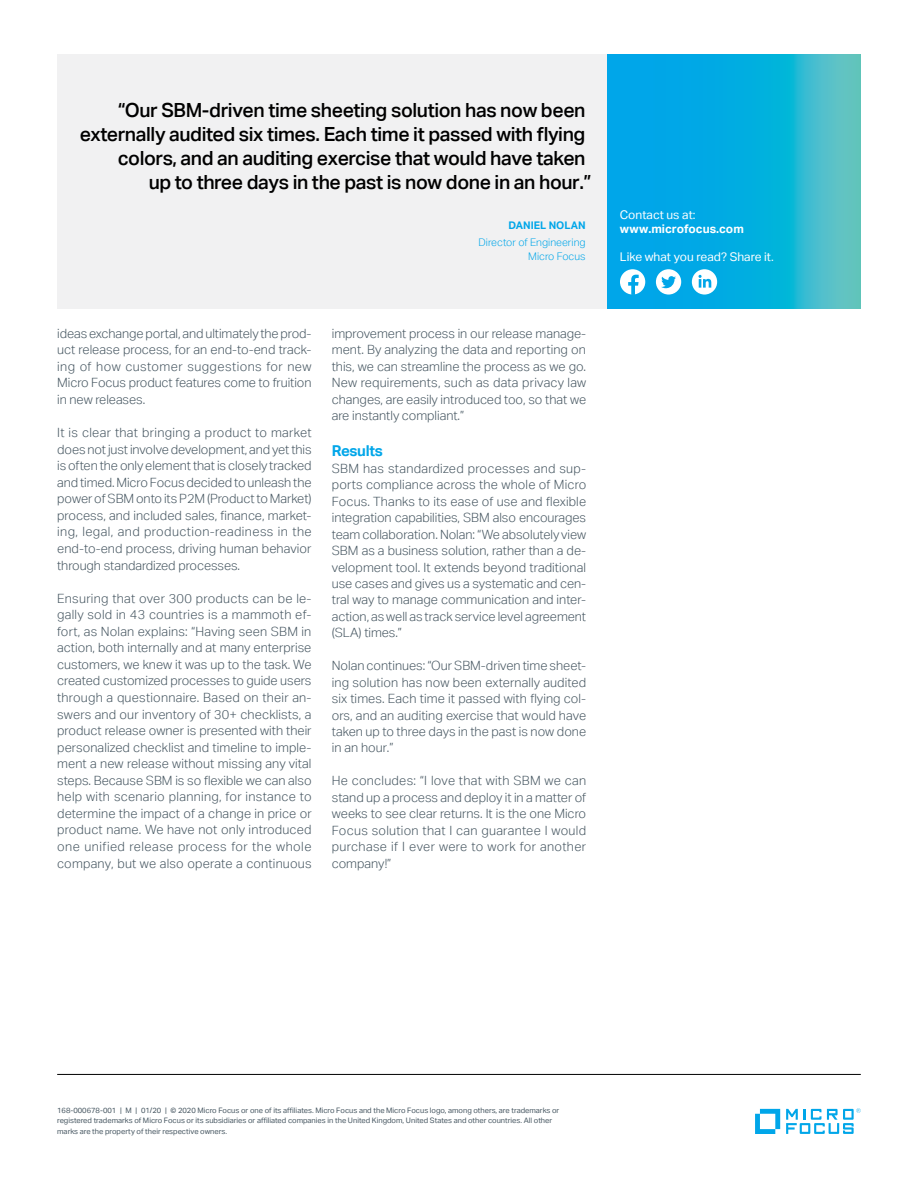
<style>
.page{position:relative;width:918px;height:1188px;background:#fff}
.page>*{position:absolute;margin:0;border:0;box-sizing:border-box;transform-origin:0 0}
.pull_quote_13_16-ali{font:500 19.5px "Aktiv Grotesk";letter-spacing:-.02em;color:#000}
.subhead_10_13-blue{font:700 15px "Aktiv Grotesk";letter-spacing:-.02em;color:#00a6e9}
.body_8_5_11-grey{font:300 12.75px/16.5px "Aktiv Grotesk";letter-spacing:-.005em;color:#455560;text-align:justify}
.Contact_8_9_5-regula{font:12px "Aktiv Grotesk";color:#fff}
.Contact_URL_8_9_5-bo{font:700 12px "Aktiv Grotesk";color:#fff}
.quote_title_or_compa{font:300 10.5px "Aktiv Grotesk";color:#00a6e9}
.quote_name_CAPS_7_11{font:700 10.5px "Aktiv Grotesk";color:#00a6e9}
.mousetype-legal_5_7{font:7.5px/10.5px "Aktiv Grotesk";color:#455560}
</style>
<div class="page">
<hr style="left:57px;top:1074px;width:804px;height:1px;background:#000">
<svg style="left:755px;top:1109px;width:25px;height:25px"></svg>
<svg style="left:786px;top:1108px;width:75px;height:26px"></svg>
<svg style="left:607px;top:54px;width:254px;height:254px;background:#15b0dc"></svg>
<div style="left:57px;top:54px;width:550px;height:254px;background:#f1f1f2"></div>
<div style="left:620px;top:269px;width:25px;height:26px;background:#fff;border-radius:50%"></div>
<svg style="left:628px;top:275px;width:11px;height:20px"></svg>
<div style="left:656px;top:269px;width:25px;height:26px;background:#fff;border-radius:50%"></div>
<svg style="left:661px;top:276px;width:15px;height:12px"></svg>
<div style="left:692px;top:269px;width:25px;height:26px;background:#fff;border-radius:50%"></div>
<svg style="left:699px;top:275px;width:12px;height:13px"></svg>
<p class="pull_quote_13_16-ali" style="left:118px;top:98px;width:469px">“Our SBM-driven time sheeting solution has now been</p>
<p class="pull_quote_13_16-ali" style="left:80px;top:122px;width:507px">externally audited six times. Each time it passed with flying</p>
<p class="pull_quote_13_16-ali" style="left:118px;top:146px;width:469px">colors, and an auditing exercise that would have taken</p>
<p class="pull_quote_13_16-ali" style="left:149px;top:170px;width:444px">up to three days in the past is now done in an hour.”</p>
<p class="quote_name_CAPS_7_11" style="left:508px;top:219px;width:79px">DANIEL NOLAN</p>
<p class="quote_title_or_compa" style="left:479px;top:236px;width:109px">Director of Engineering</p>
<p class="quote_title_or_compa" style="left:528px;top:250px;width:59px">Micro Focus</p>
<p class="body_8_5_11-grey" style="left:57px;top:325px;width:256px">ideas exchange portal, and ultimately the prod&shy;uct release process, for an end-to-end track&shy;ing of how customer suggestions for new Micro Focus product features come to fruition in new releases.</p>
<p class="body_8_5_11-grey" style="left:57px;top:424px;width:256px">It is clear that bringing a product to market does not just involve development, and yet this is often the only element that is closely tracked and timed. Micro Focus decided to unleash the power of SBM onto its P2M (Product to Market) process, and included sales, finance, market&shy;ing, legal, and production-readiness in the end-to-end process, driving human behavior through standardized processes.</p>
<p class="body_8_5_11-grey" style="left:57px;top:590px;width:256px">Ensuring that over 300 products can be le&shy;gally sold in 43 countries is a mammoth ef&shy;fort, as Nolan explains: “Having seen SBM in action, both internally and at many enterprise customers, we knew it was up to the task. We created customized processes to guide users through a questionnaire. Based on their an&shy;swers and our inventory of 30+ checklists, a product release owner is presented with their personalized checklist and timeline to imple&shy;ment a new release without missing any vital steps. Because SBM is so flexible we can also help with scenario planning, for instance to determine the impact of a change in price or product name. We have not only introduced one unified release process for the whole company, but we also operate a continuous</p>
<p class="body_8_5_11-grey" style="left:332px;top:325px;width:256px">improvement process in our release manage&shy;ment. By analyzing the data and reporting on this, we can streamline the process as we go.<br>New requirements, such as data privacy law changes, are easily introduced too, so that we are instantly compliant.”</p>
<p class="subhead_10_13-blue" style="left:332px;top:442px;width:53px">Results</p>
<p class="body_8_5_11-grey" style="left:332px;top:460px;width:256px">SBM has standardized processes and sup&shy;ports compliance across the whole of Micro Focus. Thanks to its ease of use and flexible integration capabilities, SBM also encourages team collaboration. Nolan: “We absolutely view SBM as a business solution, rather than a de&shy;velopment tool. It extends beyond traditional use cases and gives us a systematic and cen&shy;tral way to manage communication and inter&shy;action, as well as track service level agreement (SLA) times.”</p>
<p class="body_8_5_11-grey" style="left:332px;top:657px;width:256px">Nolan continues: “Our SBM-driven time sheet&shy;ing solution has now been externally audited six times. Each time it passed with flying col&shy;ors, and an auditing exercise that would have taken up to three days in the past is now done in an hour.”</p>
<p class="body_8_5_11-grey" style="left:332px;top:773px;width:256px">He concludes: “I love that with SBM we can stand up a process and deploy it in a matter of weeks to see clear returns. It is the one Micro Focus solution that I can guarantee I would purchase if I ever were to work for another company!”</p>
<p class="Contact_8_9_5-regula" style="left:620px;top:207px;width:77px">Contact us at:</p>
<p class="Contact_URL_8_9_5-bo" style="left:620px;top:221px;width:125px">www.microfocus.com</p>
<p class="Contact_8_9_5-regula" style="left:620px;top:250px;width:155px">Like what you read? Share it.</p>
<p class="mousetype-legal_5_7" style="left:57px;top:1105px;width:504px">168-000678-001 | M | 01/20 | © 2020 Micro Focus or one of its affiliates. Micro Focus and the Micro Focus logo, among others, are trademarks or registered trademarks of Micro Focus or its subsidiaries or affiliated companies in the United Kingdom, United States and other countries. All other marks are the property of their respective owners.</p>
</div>
